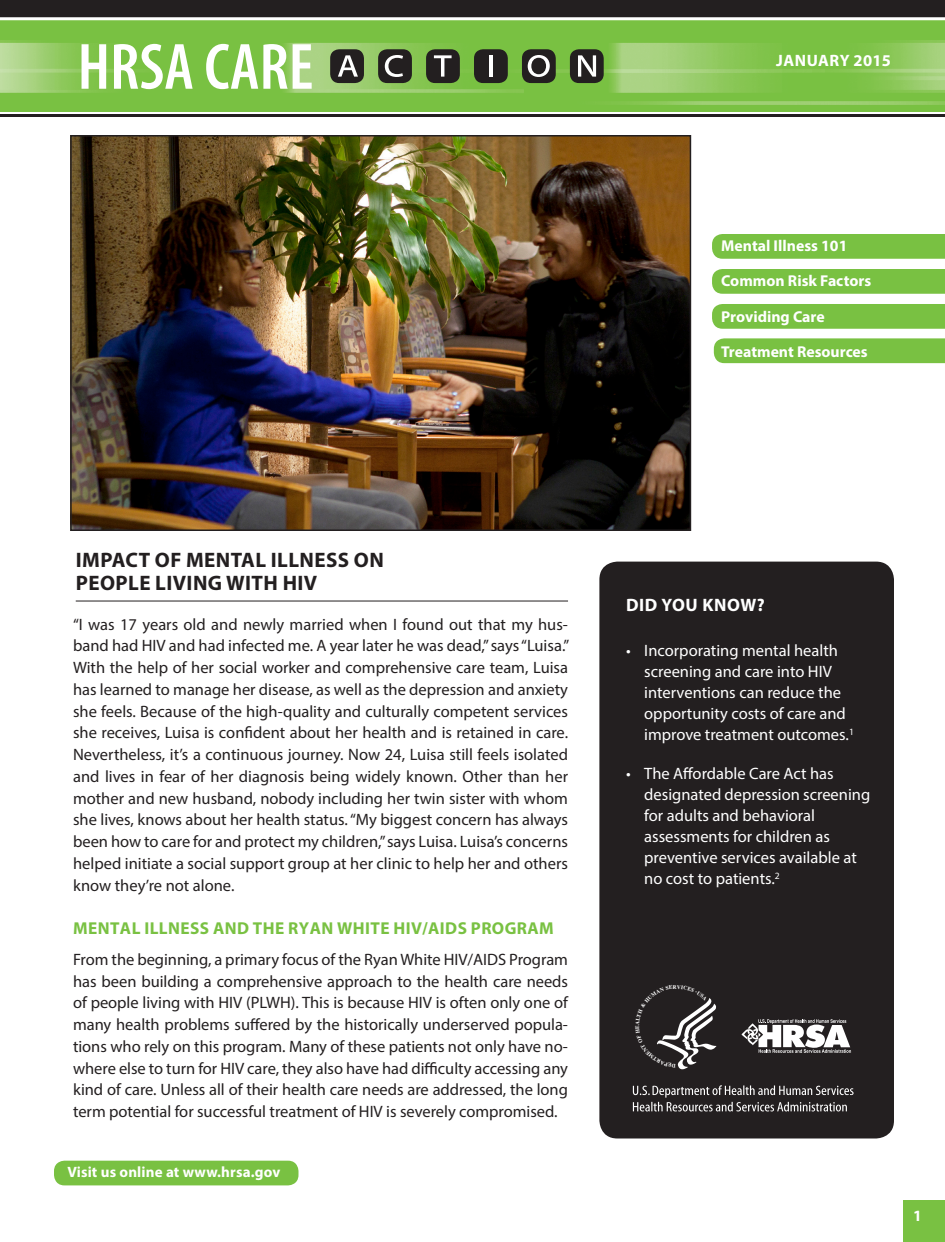
<style>
.page{position:relative;width:945px;height:1242px;background:#fff}
.page>*{position:absolute;margin:0;border:0;box-sizing:border-box;transform-origin:0 0}
.t1{font:700 21px/22.5px "Myriad Pro";letter-spacing:.02em;color:#231f20}
.t2{font:700 18px "Myriad Pro";letter-spacing:.03em;color:#fff}
.t3{font:700 17.25px "Myriad Pro";letter-spacing:.025em;color:#79c142}
.t4{font:16.5px/21.8px "Myriad Pro";color:#231f20;text-align:justify}
.t5{font:16.5px/21px "Myriad Pro";color:#fff}
.t6{font:700 16.5px "Myriad Pro";letter-spacing:.015em;color:#fff}
.t7{font:700 15.75px "Myriad Pro";color:#fff}
.t8{font:700 15px "Myriad Pro";letter-spacing:.01em;color:#fff}
.t9{font:9.6px "Myriad Pro";color:#fff}
</style>
<div class="page">
<div style="left:903px;top:1200px;width:42px;height:42px;background:#79c142"></div>
<img style="left:0;top:20px;width:945px;height:91px">
<div style="left:474px;top:49px;width:34px;height:34px;background:#231f20;border-radius:9px"></div>
<div style="left:522px;top:49px;width:34px;height:34px;background:#231f20;border-radius:9px"></div>
<div style="left:570px;top:49px;width:34px;height:34px;background:#231f20;border-radius:9px"></div>
<div style="left:330px;top:49px;width:34px;height:34px;background:#231f20;border-radius:9px"></div>
<div style="left:426px;top:49px;width:34px;height:34px;background:#231f20;border-radius:9px"></div>
<div style="left:378px;top:49px;width:34px;height:34px;background:#231f20;border-radius:9px"></div>
<div style="left:54px;top:1161px;width:245px;height:24px;background:#79c142;border-radius:11px"></div>
<hr style="left:76px;top:601px;width:492px;height:1px;background:#231f20">
<div style="left:712px;top:234px;width:233px;height:25px;background:#79c142"></div>
<div style="left:712px;top:269px;width:233px;height:25px;background:#79c142"></div>
<div style="left:712px;top:304px;width:233px;height:25px;background:#79c142"></div>
<div style="left:0;top:0;width:945px;height:17px;background:#231f20"></div>
<hr style="left:0;top:114px;width:945px;height:3px;background:#231f20">
<hr style="left:489px;top:55px;width:4px;height:22px;background:#fff">
<svg style="left:528px;top:55px;width:22px;height:22px"></svg>
<svg style="left:578px;top:55px;width:18px;height:22px"></svg>
<svg style="left:338px;top:55px;width:20px;height:22px"></svg>
<svg style="left:434px;top:55px;width:18px;height:22px"></svg>
<svg style="left:385px;top:55px;width:18px;height:22px"></svg>
<div style="left:714px;top:338px;width:231px;height:25px;background:#79c142"></div>
<div style="left:599px;top:562px;width:295px;height:576px;background:#231f20;border-radius:18px"></div>
<svg style="left:633px;top:1085px;width:221px;height:26px"></svg>
<svg style="left:742px;top:1019px;width:109px;height:34px"></svg>
<img style="left:73px;top:138px;width:615px;height:390px">
<div style="left:70px;top:135px;width:621px;height:396px;border:2px solid #231f20"></div>
<svg style="left:82px;top:44px;width:230px;height:45px"></svg>
<svg style="left:657px;top:991px;width:59px;height:78px"></svg>
<p class="t6" style="left:776px;top:50px;width:116px">JANUARY 2015</p>
<h1 class="t7" style="left:721px;top:235px;width:128px">Mental Illness 101</h1>
<h1 class="t7" style="left:721px;top:271px;width:152px">Common Risk Factors</h1>
<h1 class="t7" style="left:721px;top:306px;width:105px">Providing Care</h1>
<h1 class="t7" style="left:721px;top:341px;width:148px">Treatment Resources</h1>
<h1 class="t1" style="left:76px;top:548px;width:309px">IMPACT OF MENTAL ILLNESS ON<br>PEOPLE LIVING WITH HIV</h1>
<p class="t4" style="left:73px;top:613px;width:498px">“I was 17 years old and newly married when I found out that my hus&shy;band had HIV and had infected me. A year later he was dead,” says “Luisa.” With the help of her social worker and comprehensive care team, Luisa has learned to manage her disease, as well as the depression and anxiety she feels. Because of the high-quality and culturally competent services she receives, Luisa is confident about her health and is retained in care.<br>Nevertheless, it’s a continuous journey. Now 24, Luisa still feels isolated and lives in fear of her diagnosis being widely known. Other than her mother and new husband, nobody including her twin sister with whom she lives, knows about her health status. “My biggest concern has always been how to care for and protect my children,” says Luisa. Luisa’s concerns helped initiate a social support group at her clinic to help her and others know they’re not alone.</p>
<h2 class="t3" style="left:73px;top:917px;width:482px">MENTAL ILLNESS AND THE RYAN WHITE HIV/AIDS PROGRAM</h2>
<p class="t4" style="left:73px;top:948px;width:497px">From the beginning, a primary focus of the Ryan White HIV/AIDS Program has been building a comprehensive approach to the health care needs of people living with HIV (PLWH). This is because HIV is often only one of many health problems suffered by the historically underserved popula&shy;tions who rely on this program. Many of these patients not only have no&shy;where else to turn for HIV care, they also have had difficulty accessing any kind of care. Unless all of their health care needs are addressed, the long term potential for successful treatment of HIV is severely compromised.</p>
<p class="t8" style="left:68px;top:1162px;width:214px">Visit us online at www.hrsa.gov</p>
<h2 class="t2" style="left:626px;top:593px;width:140px">DID YOU KNOW?</h2>
<p class="t5" style="left:644px;top:640px;width:206px;text-indent:-18px">• Incorporating mental health screening and care into HIV interventions can reduce the opportunity costs of care and improve treatment outcomes.</p>
<p class="t9" style="left:849px;top:725px;width:6px">1</p>
<p class="t5" style="left:644px;top:763px;width:228px;text-indent:-18px">• The Affordable Care Act has designated depression screening for adults and behavioral assessments for children as preventive services available at no cost to patients.</p>
<p class="t9" style="left:775px;top:869px;width:6px">2</p>
<p class="t7" style="left:913px;top:1205px;width:10px">1</p>
</div>
